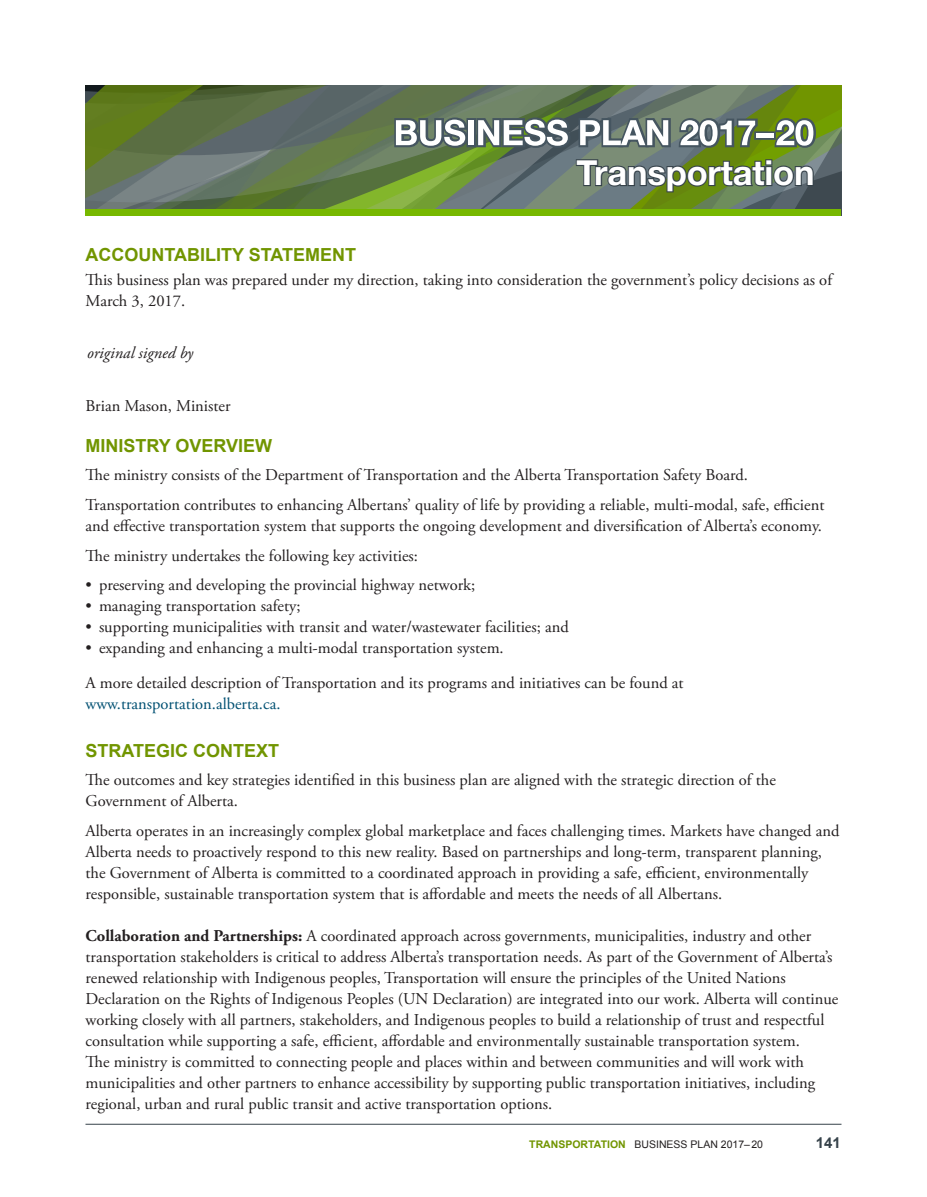
<style>
.page{position:relative;width:927px;height:1197px;background:#fff}
.page>*{position:absolute;margin:0;border:0;box-sizing:border-box;transform-origin:0 0}
.t1{font:700 34.5px "Helvetica Neue LT Std";letter-spacing:-.005em;color:#fff}
.Main_Heading{font:700 18px "Arial";color:#719500}
.paragraph_text{font:16.5px/21px "Adobe Garamond Pro";color:#231f20}
.paragraph_text__last{font:16.5px/21px "Adobe Garamond Pro";color:#231f20}
.paragraph_text_no_sp{font:16.5px "Adobe Garamond Pro";color:#231f20}
.signature_area{font:italic 16.5px "Adobe Garamond Pro";color:#231f20}
.t2{font:700 15px "Arial";color:#36424a}
.Footer_-_Ministry_Na{font:10.5px "Arial";color:#231f20}
.s1{color:#005072}
.s2{font-weight:700}
.s3{font-weight:700;color:#719500}
</style>
<div class="page">
<hr style="left:86px;top:1124px;width:756px;height:1px;background:#36424a">
<svg style="left:86px;top:86px;width:756px;height:130px;background:#6b8257"></svg>
<h1 class="t1" style="left:577px;top:151px;width:239px">Transportation</h1>
<p class="Main_Heading" style="left:86px;top:242px;width:272px">ACCOUNTABILITY STATEMENT</p>
<p class="paragraph_text" style="left:86px;top:270px;width:748px">This business plan was prepared under my direction, taking into consideration the government’s policy decisions as of<br>March 3, 2017.</p>
<p class="signature_area" style="left:87px;top:343px;width:108px">original signed by</p>
<p class="paragraph_text_no_sp" style="left:86px;top:396px;width:147px">Brian Mason, Minister</p>
<p class="Main_Heading" style="left:86px;top:434px;width:188px">MINISTRY OVERVIEW</p>
<p class="paragraph_text" style="left:86px;top:465px;width:664px">The ministry consists of the Department of Transportation and the Alberta Transportation Safety Board.</p>
<p class="paragraph_text" style="left:86px;top:495px;width:740px">Transportation contributes to enhancing Albertans’ quality of life by providing a reliable, multi-modal, safe, efficient and effective transportation system that supports the ongoing development and diversification of Alberta’s economy.</p>
<p class="paragraph_text" style="left:86px;top:545px;width:334px">The ministry undertakes the following key activities:</p>
<p class="paragraph_text" style="left:86px;top:575px;width:391px">• preserving and developing the provincial highway network;</p>
<p class="paragraph_text" style="left:86px;top:596px;width:216px">• managing transportation safety;</p>
<p class="paragraph_text" style="left:86px;top:617px;width:485px">• supporting municipalities with transit and water/wastewater facilities; and</p>
<p class="paragraph_text" style="left:86px;top:638px;width:420px">• expanding and enhancing a multi-modal transportation system.</p>
<p class="paragraph_text__last" style="left:86px;top:673px;width:600px">A more detailed description of Transportation and its programs and initiatives can be found at <span class="s1">www.transportation.alberta.ca.</span></p>
<p class="Main_Heading" style="left:86px;top:739px;width:195px">STRATEGIC CONTEXT</p>
<p class="paragraph_text" style="left:86px;top:770px;width:692px">The outcomes and key strategies identified in this business plan are aligned with the strategic direction of the<br>Government of Alberta.</p>
<p class="paragraph_text" style="left:86px;top:820px;width:756px">Alberta operates in an increasingly complex global marketplace and faces challenging times. Markets have changed and Alberta needs to proactively respond to this new reality. Based on partnerships and long-term, transparent planning, the Government of Alberta is committed to a coordinated approach in providing a safe, efficient, environmentally responsible, sustainable transportation system that is affordable and meets the needs of all Albertans.</p>
<p class="paragraph_text" style="left:86px;top:925px;width:754px"><span class="s2">Collaboration and Partnerships:</span> A coordinated approach across governments, municipalities, industry and other transportation stakeholders is critical to address Alberta’s transportation needs. As part of the Government of Alberta’s renewed relationship with Indigenous peoples, Transportation will ensure the principles of the United Nations Declaration on the Rights of Indigenous Peoples (UN Declaration) are integrated into our work. Alberta will continue working closely with all partners, stakeholders, and Indigenous peoples to build a relationship of trust and respectful consultation while supporting a safe, efficient, affordable and environmentally sustainable transportation system.<br>The ministry is committed to connecting people and places within and between communities and will work with municipalities and other partners to enhance accessibility by supporting public transportation initiatives, including regional, urban and rural public transit and active transportation options.</p>
<p class="Footer_-_Ministry_Na" style="left:529px;top:1137px;width:235px"><span class="s3">TRANSPORTATION</span> BUSINESS PLAN 2017–20</p>
<p class="t2" style="left:816px;top:1133px;width:27px">141</p>
</div>
